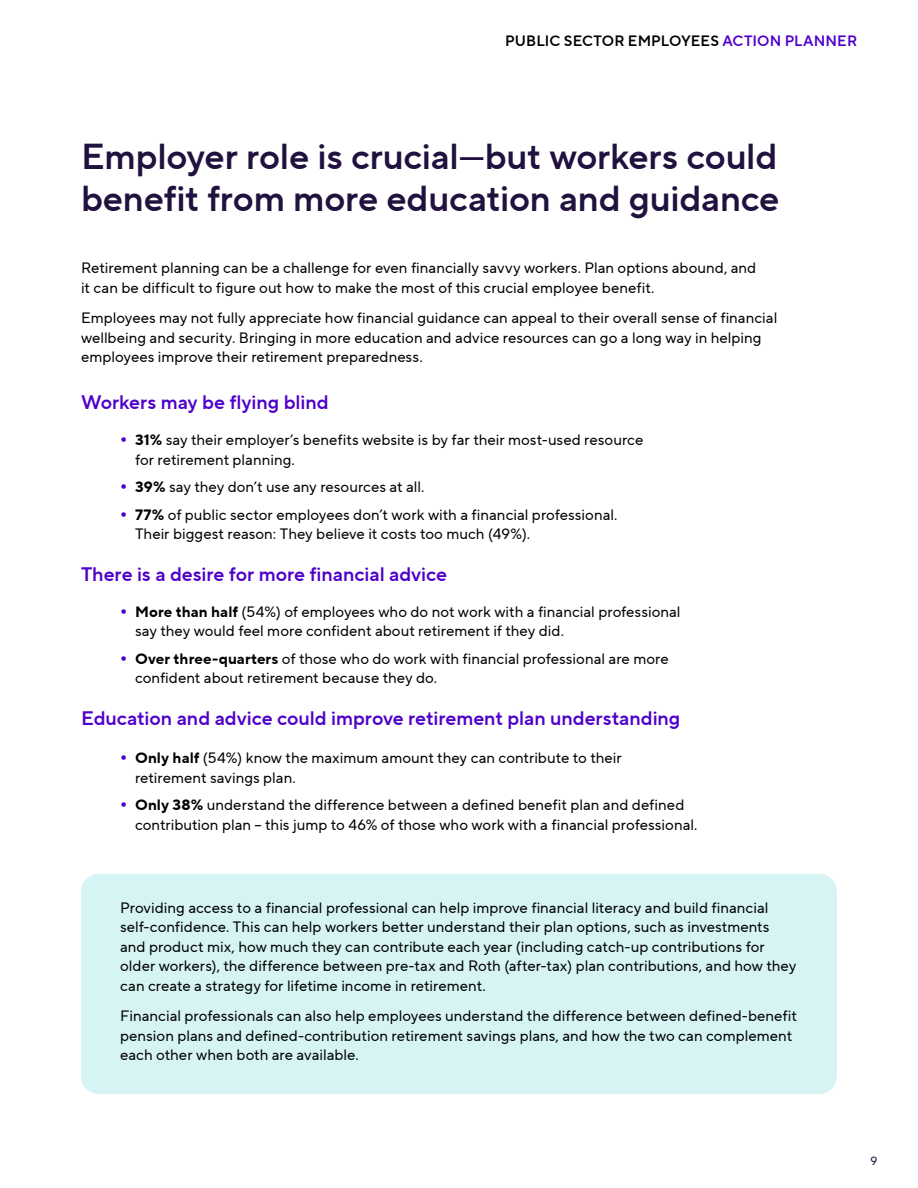
<style>
.page{position:relative;width:918px;height:1188px;background:#fff}
.page>*{position:absolute;margin:0;border:0;box-sizing:border-box;transform-origin:0 0}
.t1{font:36px/42px "TT Norms Pro Dm Bd";letter-spacing:-.005em;color:#20113e}
.t2{font:19.5px "TT Norms Pro Dm Bd";color:#4f00ca}
.t3{font:15px/19.5px "TT Norms Pro";letter-spacing:.005em;color:#000}
.t4{font:15px "TT Norms Pro Dm Bd";letter-spacing:.005em;color:#000}
.t5{font:12px "TT Norms Pro";color:#20113e}
.s1{color:#4f00ca}
.s2{font-family:"TT Norms Pro"}
.s3{font-size:22.5px;color:#4f00ca}
.s4{font-weight:700}
</style>
<div class="page">
<div style="left:81px;top:874px;width:756px;height:220px;background:#d5f4f3;border-radius:18px"></div>
<p class="t4" style="left:505px;top:30px;width:353px">PUBLIC SECTOR EMPLOYEES <span class="s1">ACTION PLANNER</span></p>
<h1 class="t1" style="left:81px;top:136px;width:700px">Employer role is crucial<span class="s2">—</span>but workers could benefit from more education and guidance</h1>
<p class="t3" style="left:81px;top:258px;width:677px">Retirement planning can be a challenge for even financially savvy workers. Plan options abound, and it can be difficult to figure out how to make the most of this crucial employee benefit.</p>
<p class="t3" style="left:81px;top:308px;width:698px">Employees may not fully appreciate how financial guidance can appeal to their overall sense of financial wellbeing and security. Bringing in more education and advice resources can go a long way in helping employees improve their retirement preparedness.</p>
<h2 class="t2" style="left:81px;top:388px;width:249px">Workers may be flying blind</h2>
<p class="t3" style="left:135px;top:430px;width:510px;text-indent:-16px"><span class="s3">•</span> <span class="s4">31%</span> say their employer’s benefits website is by far their most-used resource for retirement planning.</p>
<p class="t3" style="left:119px;top:477px;width:307px"><span class="s3">•</span> <span class="s4">39%</span> say they don’t use any resources at all.</p>
<p class="t3" style="left:135px;top:505px;width:484px;text-indent:-16px"><span class="s3">•</span> <span class="s4">77%</span> of public sector employees don’t work with a financial professional.<br>Their biggest reason: They believe it costs too much (49%).</p>
<h2 class="t2" style="left:81px;top:560px;width:368px">There is a desire for more financial advice</h2>
<p class="t3" style="left:135px;top:602px;width:547px;text-indent:-16px"><span class="s3">•</span> <span class="s4">More than half</span> (54%) of employees who do not work with a financial professional say they would feel more confident about retirement if they did.</p>
<p class="t3" style="left:135px;top:649px;width:535px;text-indent:-16px"><span class="s3">•</span> <span class="s4">Over three-quarters</span> of those who do work with financial professional are more confident about retirement because they do.</p>
<h2 class="t2" style="left:81px;top:704px;width:601px">Education and advice could improve retirement plan understanding</h2>
<p class="t3" style="left:135px;top:748px;width:488px;text-indent:-16px"><span class="s3">•</span> <span class="s4">Only half</span> (54%) know the maximum amount they can contribute to their retirement savings plan.</p>
<p class="t3" style="left:135px;top:795px;width:564px;text-indent:-16px"><span class="s3">•</span> <span class="s4">Only 38%</span> understand the difference between a defined benefit plan and defined contribution plan – this jump to 46% of those who work with a financial professional.</p>
<p class="t3" style="left:120px;top:898px;width:678px">Providing access to a financial professional can help improve financial literacy and build financial self-confidence. This can help workers better understand their plan options, such as investments and product mix, how much they can contribute each year (including catch-up contributions for older workers), the difference between pre-tax and Roth (after-tax) plan contributions, and how they can create a strategy for lifetime income in retirement.</p>
<p class="t3" style="left:120px;top:1006px;width:678px">Financial professionals can also help employees understand the difference between defined-benefit pension plans and defined-contribution retirement savings plans, and how the two can complement each other when both are available.</p>
<p class="t5" style="left:871px;top:1153px;width:8px">9</p>
</div>
